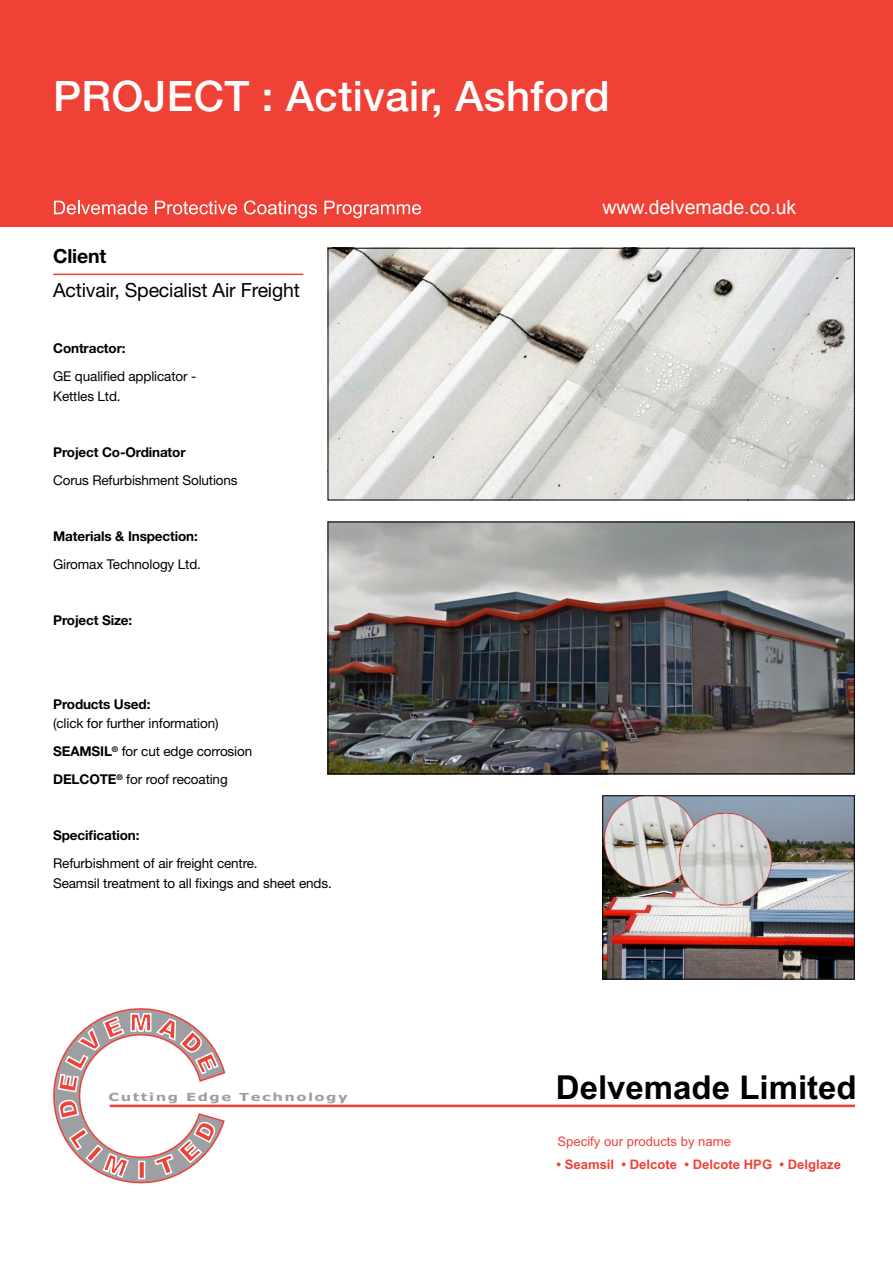
<style>
.page{position:relative;width:893px;height:1263px;background:#fff}
.page>*{position:absolute;margin:0;border:0;box-sizing:border-box;transform-origin:0 0}
.t1{font:500 42px "Helvetica Neue";letter-spacing:.01em;color:#fff}
.t2{font:700 33px "Arial";color:#000}
.t3{font:19.5px "Helvetica Neue";letter-spacing:-.01em;color:#000}
.t4{font:19.5px "Arial";color:#fff}
.t5{font:700 19.5px "Helvetica Neue";letter-spacing:-.01em;color:#000}
.t6{font:13.5px/19.5px "Helvetica Neue";letter-spacing:-.01em;color:#000}
.t7{font:700 13.5px "Helvetica Neue";letter-spacing:-.01em;color:#000}
.t8{font:700 13.2px "Arial";color:#ef4136}
.t9{font:13.2px "Arial";color:#ef4136}
.t10{font:700 11.1px "Verdana";letter-spacing:.1em;color:#9d9fa2;scale:1.33 1}
.s1{font-weight:700}
</style>
<div class="page">
<hr style="left:110px;top:1104px;width:745px;height:3px;background:#ef4136">
<svg style="left:53px;top:1008px;width:173px;height:176px"></svg>
<div style="left:0;top:0;width:893px;height:227px;background:#ef4136"></div>
<img style="left:330px;top:250px;width:523px;height:248px">
<div style="left:328px;top:248px;width:527px;height:252px;border:1px solid #000"></div>
<img style="left:330px;top:524px;width:523px;height:248px">
<div style="left:328px;top:522px;width:527px;height:252px;border:1px solid #000"></div>
<svg style="left:54px;top:201px;width:93px;height:13px"></svg>
<svg style="left:155px;top:201px;width:82px;height:13px"></svg>
<svg style="left:244px;top:200px;width:73px;height:18px"></svg>
<svg style="left:324px;top:201px;width:97px;height:17px"></svg>
<hr style="left:53px;top:274px;width:250px;height:1px;background:#ef4136">
<img style="left:604px;top:797px;width:249px;height:180px">
<div style="left:602px;top:795px;width:253px;height:184px;border:1px solid #000"></div>
<h1 class="t1" style="left:53px;top:71px;width:558px">PROJECT : Activair, Ashford</h1>
<h3 class="t5" style="left:53px;top:244px;width:55px">Client</h3>
<h3 class="t3" style="left:53px;top:279px;width:248px">Activair, Specialist Air Freight</h3>
<p class="t7" style="left:53px;top:340px;width:74px">Contractor:</p>
<p class="t6" style="left:53px;top:366px;width:145px">GE qualified applicator -<br>Kettles Ltd.</p>
<p class="t7" style="left:53px;top:444px;width:134px">Project Co-Ordinator</p>
<p class="t6" style="left:53px;top:470px;width:186px">Corus Refurbishment Solutions</p>
<p class="t7" style="left:53px;top:528px;width:146px">Materials &amp; Inspection:</p>
<p class="t6" style="left:53px;top:554px;width:149px">Giromax Technology Ltd.</p>
<p class="t7" style="left:53px;top:612px;width:81px">Project Size:</p>
<p class="t7" style="left:53px;top:696px;width:99px">Products Used:</p>
<p class="t6" style="left:53px;top:709px;width:201px;line-height:28px">(click for further information)<br><span class="s1">SEAMSIL</span><sup>®</sup> for cut edge corrosion<br><span class="s1">DELCOTE</span><sup>®</sup> for roof recoating</p>
<p class="t7" style="left:53px;top:827px;width:88px">Specification:</p>
<p class="t6" style="left:53px;top:854px;width:280px">Refurbishment of air freight centre.<br>Seamsil treatment to all fixings and sheet ends.</p>
<p class="t10" style="left:109px;top:1089px;width:181px">Cutting Edge Technology</p>
<h3 class="t4" style="left:602px;top:195px;width:195px">www.delvemade.co.uk</h3>
<h2 class="t2" style="left:556px;top:1065px;width:302px">Delvemade Limited</h2>
<p class="t9" style="left:557px;top:1133px;width:175px">Specify our products by name</p>
<p class="t8" style="left:556px;top:1156px;width:286px">• Seamsil • Delcote • Delcote HPG • Delglaze</p>
</div>
